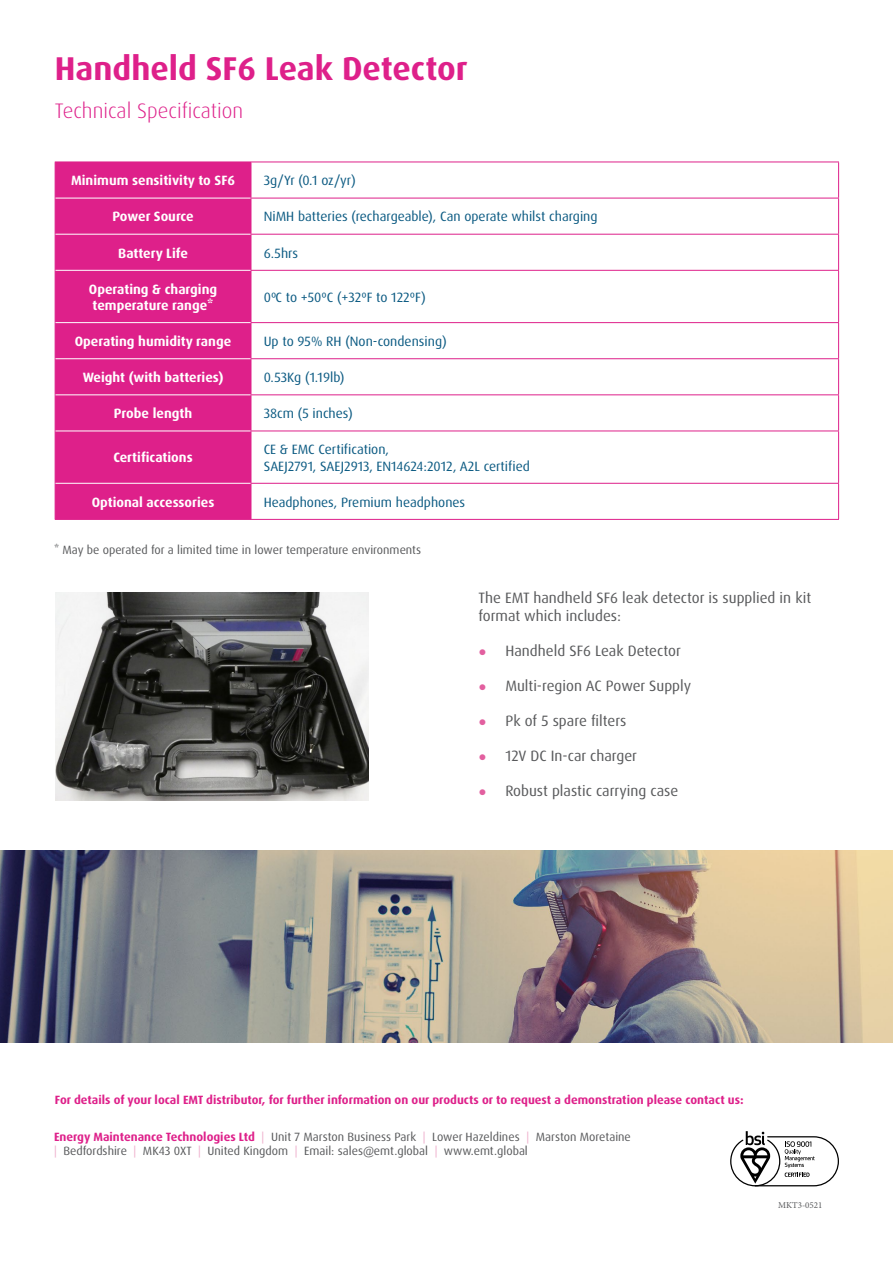
<style>
.page{position:relative;width:893px;height:1263px;background:#fff}
.page>*{position:absolute;margin:0;border:0;box-sizing:border-box;transform-origin:0 0}
.t1{font:700 33px "Dax Pro";color:#de208a}
.t2{font:300 21px "Dax Pro";color:#de208a}
.t3{font:15px/18px "Dax Pro";color:#58595b}
.t4{font:13.5px/16.2px "Dax Pro";color:#0b5a82}
.t5{font:700 13.5px/16.2px "Dax Pro";color:#fff}
.t6{font:12px/14.4px "Dax Pro";color:#58595b}
.t7{font:700 12px "Dax Pro";color:#de208a}
.t8{font:9px "Minion Pro";color:#58595b}
.s1{font-family:"Arial";font-size:13.5px;color:#e25f9f}
.s2{font-weight:700;color:#de208a}
.s3{color:#eeadcb}
</style>
<div class="page">
<img style="left:0;top:850px;width:893px;height:192px">
<div style="left:56px;top:163px;width:195px;height:356px;background:#de208a"></div>
<svg style="left:252px;top:197px;width:586px;height:322px"></svg>
<hr style="left:55px;top:162px;width:196px;height:1px;background:#de208a">
<hr style="left:55px;top:162px;width:1px;height:36px;background:#de208a">
<hr style="left:55px;top:198px;width:1px;height:36px;background:#de208a">
<hr style="left:55px;top:234px;width:1px;height:36px;background:#de208a">
<hr style="left:55px;top:270px;width:1px;height:53px;background:#de208a">
<hr style="left:55px;top:323px;width:1px;height:36px;background:#de208a">
<hr style="left:55px;top:359px;width:1px;height:36px;background:#de208a">
<hr style="left:55px;top:395px;width:1px;height:36px;background:#de208a">
<hr style="left:55px;top:431px;width:1px;height:52px;background:#de208a">
<hr style="left:55px;top:483px;width:1px;height:36px;background:#de208a">
<hr style="left:55px;top:519px;width:196px;height:1px;background:#de208a">
<hr style="left:251px;top:162px;width:588px;height:1px;background:#de208a">
<hr style="left:251px;top:162px;width:1px;height:36px;background:#de208a">
<hr style="left:838px;top:162px;width:1px;height:36px;background:#de208a">
<hr style="left:251px;top:198px;width:588px;height:1px;background:#de208a">
<hr style="left:251px;top:198px;width:1px;height:36px;background:#de208a">
<hr style="left:838px;top:198px;width:1px;height:36px;background:#de208a">
<hr style="left:251px;top:234px;width:588px;height:1px;background:#de208a">
<hr style="left:251px;top:235px;width:1px;height:35px;background:#de208a">
<hr style="left:838px;top:235px;width:1px;height:35px;background:#de208a">
<hr style="left:251px;top:270px;width:588px;height:1px;background:#de208a">
<hr style="left:251px;top:271px;width:1px;height:51px;background:#de208a">
<hr style="left:838px;top:271px;width:1px;height:51px;background:#de208a">
<hr style="left:251px;top:322px;width:588px;height:1px;background:#de208a">
<hr style="left:251px;top:323px;width:1px;height:35px;background:#de208a">
<hr style="left:838px;top:323px;width:1px;height:35px;background:#de208a">
<hr style="left:251px;top:358px;width:588px;height:1px;background:#de208a">
<hr style="left:251px;top:359px;width:1px;height:35px;background:#de208a">
<hr style="left:838px;top:359px;width:1px;height:35px;background:#de208a">
<hr style="left:251px;top:394px;width:588px;height:1px;background:#de208a">
<hr style="left:251px;top:395px;width:1px;height:36px;background:#de208a">
<hr style="left:838px;top:395px;width:1px;height:36px;background:#de208a">
<hr style="left:251px;top:431px;width:588px;height:1px;background:#de208a">
<hr style="left:251px;top:431px;width:1px;height:52px;background:#de208a">
<hr style="left:838px;top:431px;width:1px;height:52px;background:#de208a">
<hr style="left:251px;top:483px;width:588px;height:1px;background:#de208a">
<hr style="left:251px;top:484px;width:1px;height:35px;background:#de208a">
<hr style="left:838px;top:484px;width:1px;height:35px;background:#de208a">
<hr style="left:251px;top:519px;width:588px;height:1px;background:#de208a">
<hr style="left:56px;top:198px;width:195px;height:1px;background:#fff">
<hr style="left:56px;top:234px;width:195px;height:1px;background:#fff">
<hr style="left:56px;top:270px;width:195px;height:1px;background:#fff">
<hr style="left:56px;top:322px;width:195px;height:1px;background:#fff">
<hr style="left:56px;top:358px;width:195px;height:1px;background:#fff">
<hr style="left:56px;top:394px;width:195px;height:1px;background:#fff">
<hr style="left:56px;top:431px;width:195px;height:1px;background:#fff">
<hr style="left:56px;top:483px;width:195px;height:1px;background:#fff">
<img style="left:56px;top:592px;width:312px;height:208px">
<svg style="left:730px;top:1131px;width:109px;height:55px"></svg>
<h1 class="t1" style="left:55px;top:47px;width:415px">Handheld SF6 Leak Detector</h1>
<h2 class="t2" style="left:55px;top:97px;width:190px">Technical Specification</h2>
<p class="t5" style="left:71px;top:173px;width:165px">Minimum sensitivity to SF6</p>
<p class="t4" style="left:264px;top:173px;width:93px">3g/Yr (0.1 oz/yr)</p>
<p class="t5" style="left:112px;top:209px;width:83px">Power Source</p>
<p class="t4" style="left:264px;top:209px;width:335px">NiMH batteries (rechargeable), Can operate whilst charging</p>
<p class="t5" style="left:118px;top:245px;width:71px">Battery Life</p>
<p class="t4" style="left:264px;top:245px;width:36px">6.5hrs</p>
<p class="t5" style="left:89px;top:281px;width:130px">Operating &amp; charging temperature range*</p>
<p class="t4" style="left:264px;top:289px;width:163px">0ºC to +50ºC (+32ºF to 122ºF)</p>
<p class="t5" style="left:75px;top:333px;width:158px">Operating humidity range</p>
<p class="t4" style="left:264px;top:333px;width:184px">Up to 95% RH (Non-condensing)</p>
<p class="t5" style="left:83px;top:369px;width:142px">Weight (with batteries)</p>
<p class="t4" style="left:264px;top:369px;width:82px">0.53Kg (1.19lb)</p>
<p class="t5" style="left:114px;top:405px;width:80px">Probe length</p>
<p class="t4" style="left:264px;top:405px;width:90px">38cm (5 inches)</p>
<p class="t5" style="left:113px;top:450px;width:81px">Certifications</p>
<p class="t4" style="left:264px;top:442px;width:268px">CE &amp; EMC Certification,<br>SAEJ2791, SAEJ2913, EN14624:2012, A2L certified</p>
<p class="t5" style="left:92px;top:494px;width:124px">Optional accessories</p>
<p class="t4" style="left:264px;top:494px;width:203px">Headphones, Premium headphones</p>
<p class="t6" style="left:54px;top:543px;width:369px">* May be operated for a limited time in lower temperature environments</p>
<p class="t3" style="left:478px;top:589px;width:334px">The EMT handheld SF6 leak detector is supplied in kit format which includes:</p>
<p class="t3" style="left:478px;top:642px;width:204px"><span class="s1">●</span> Handheld SF6 Leak Detector</p>
<p class="t3" style="left:478px;top:677px;width:214px"><span class="s1">●</span> Multi-region AC Power Supply</p>
<p class="t3" style="left:478px;top:712px;width:150px"><span class="s1">●</span> Pk of 5 spare filters</p>
<p class="t3" style="left:478px;top:747px;width:160px"><span class="s1">●</span> 12V DC In-car charger</p>
<p class="t3" style="left:478px;top:782px;width:201px"><span class="s1">●</span> Robust plastic carrying case</p>
<p class="t7" style="left:55px;top:1092px;width:690px">For details of your local EMT distributor, for further information on our products or to request a demonstration please contact us:</p>
<p class="t6" style="left:54px;top:1129px;width:578px"><span class="s2">Energy Maintenance Technologies Ltd</span> <span class="s3">|</span> Unit 7 Marston Business Park <span class="s3">|</span> Lower Hazeldines <span class="s3">|</span> Marston Moretaine <span class="s3">|</span> Bedfordshire <span class="s3">|</span> MK43 0XT <span class="s3">|</span> United Kingdom <span class="s3">|</span> Email: sales@emt.global <span class="s3">|</span> www.emt.global</p>
<p class="t8" style="left:778px;top:1199px;width:46px">MKT3-0521</p>
</div>
